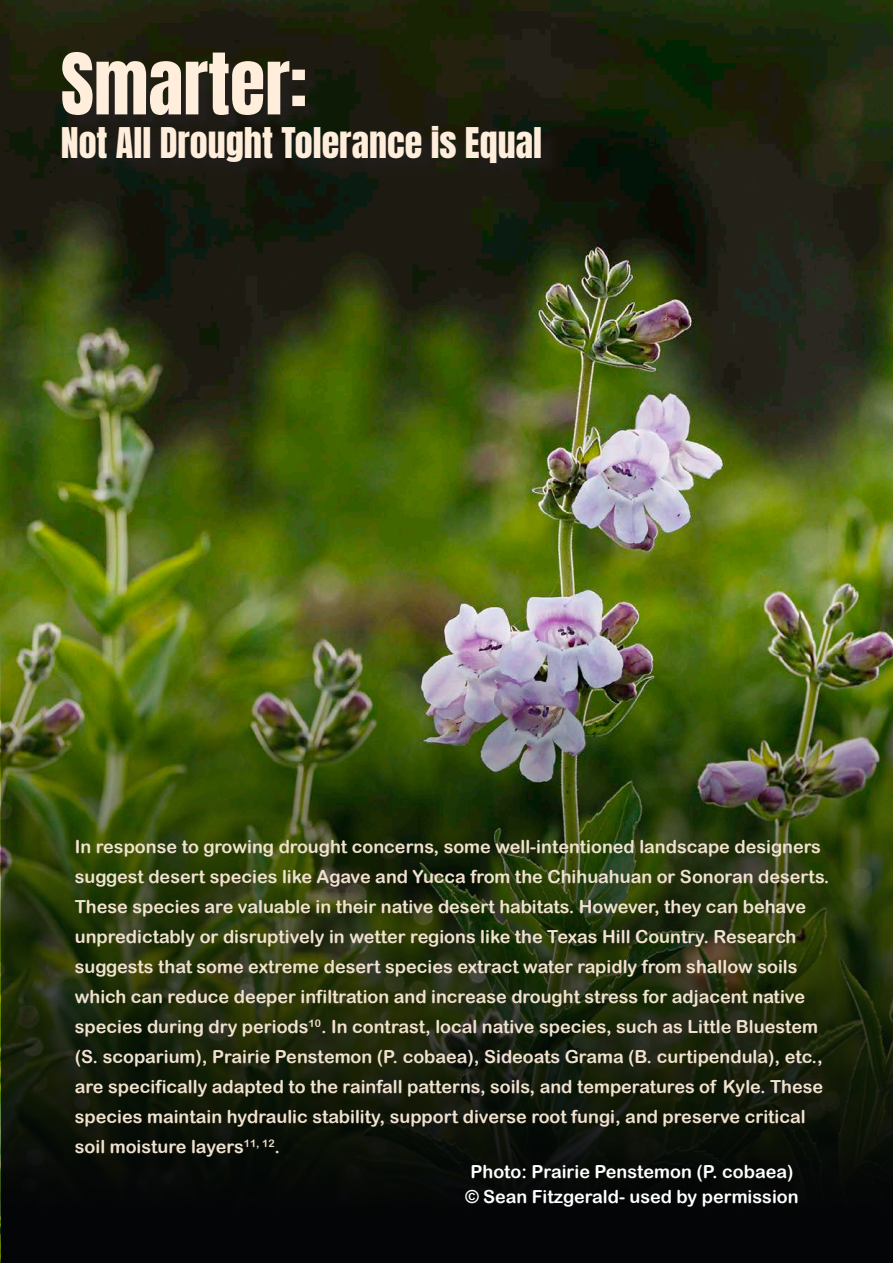
<style>
.page{position:relative;width:893px;height:1263px;background:#fff}
.page>*{position:absolute;margin:0;border:0;box-sizing:border-box;transform-origin:0 0}
.Paragraph_Style_2{font:72px "Anton";color:#ffeedb}
.Paragraph_Style_2-2{font:36px "Anton";color:#ffeedb}
.Paragraph_Style_1{font:18px/30px "Arial Rounded MT Bold";color:#f1e2d0}
.t1{font:18px "Arial Rounded MT Bold";color:#fff}
</style>
<div class="page">
<img style="left:0;top:0;width:893px;height:1263px">
<img style="left:1px;top:631px;width:892px;height:632px">
<div style="left:64px;top:54px;width:495px;height:127px;background:#231f20;opacity:.8"></div>
<p class="Paragraph_Style_2" style="left:61px;top:47px;width:248px">Smarter:</p>
<p class="Paragraph_Style_2-2" style="left:61px;top:124px;width:483px">Not All Drought Tolerance is Equal</p>
<p class="Paragraph_Style_1" style="left:75px;top:831px;width:756px">In response to growing drought concerns, some well-intentioned landscape designers suggest desert species like Agave and Yucca from the Chihuahuan or Sonoran deserts.<br>These species are valuable in their native desert habitats. However, they can behave unpredictably or disruptively in wetter regions like the Texas Hill Country. Research suggests that some extreme desert species extract water rapidly from shallow soils which can reduce deeper infiltration and increase drought stress for adjacent native species during dry periods<sup>10</sup>. In contrast, local native species, such as Little Bluestem (S. scoparium), Prairie Penstemon (P. cobaea), Sideoats Grama (B. curtipendula), etc., are specifically adapted to the rainfall patterns, soils, and temperatures of Kyle. These species maintain hydraulic stability, support diverse root fungi, and preserve critical soil moisture layers<sup>11,</sup> <sup>12</sup>.</p>
<p class="t1" style="left:470px;top:1160px;width:325px">Photo: Prairie Penstemon (P. cobaea)</p>
<p class="t1" style="left:465px;top:1186px;width:335px">© Sean Fitzgerald- used by permission</p>
</div>
